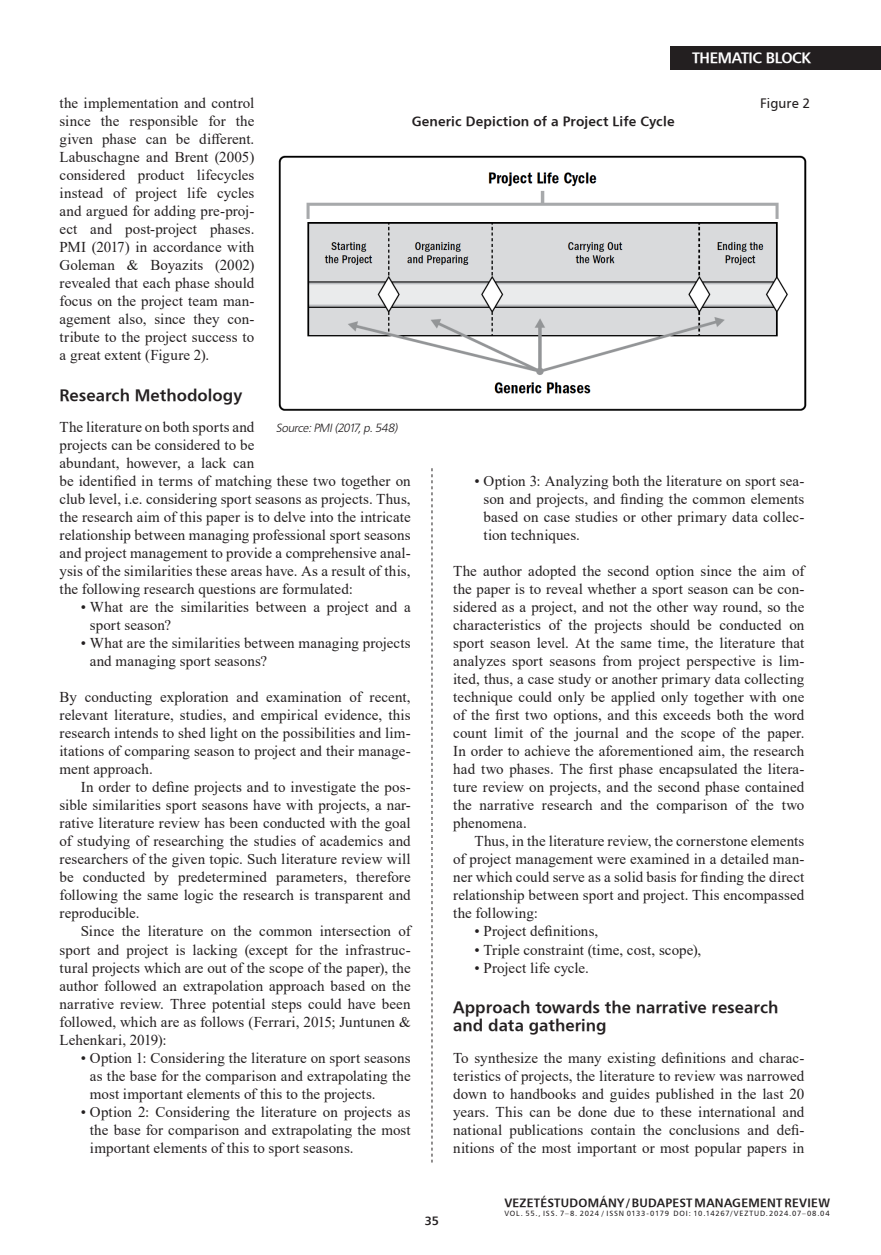
<style>
.page{position:relative;width:881px;height:1255px;background:#fff}
.page>*{position:absolute;margin:0;border:0;box-sizing:border-box;transform-origin:0 0}
.Kiemelés_I{font:16.5px/18px "H Humanist 777 BT Bold";color:#231f20}
.kenyérszöveg_tompa{font:15px/18px "Times New Roman";letter-spacing:.005em;color:#231f20;text-align:justify}
.kenyérszöveg_opcionális{font:15px/18px "Times New Roman";letter-spacing:.005em;color:#231f20;text-align:justify}
.t1{font:15px "H Humanist 777 BT Bold";letter-spacing:-.025em;color:#fff}
.Táblázat_cím{font:13.65px "H Humanist 777 BT";letter-spacing:.005em;color:#231f20}
.Táblázat_cím-2{font:13.5px "H Humanist 777 BT Bold";letter-spacing:.01em;color:#231f20}
.t2{font:12px "H Humanist 777 BT Bold";letter-spacing:.02em;color:#231f20}
.kenyérszöveg_tompa-2{font:italic 12px "Humanist 777 Lt PFL";color:#231f20}
.t3{font:7.5px "H Humanist 777 BT";letter-spacing:.1em;color:#231f20}
</style>
<div class="page">
<div style="left:670px;top:46px;width:210px;height:23px;background:#231f20"></div>
<svg style="left:431px;top:468px;width:1px;height:694px"></svg>
<img style="left:278px;top:155px;width:529px;height:256px">
<p class="t1" style="left:691px;top:49px;width:120px">THEMATIC BLOCK</p>
<p class="kenyérszöveg_tompa" style="left:60px;top:94px;width:196px">the implementation and control since the responsible for the given phase can be different.<br>Labuschagne and Brent (2005) considered product lifecycles instead of project life cycles and argued for adding pre-proj&shy;ect and post-project phases.<br>PMI (2017) in accordance with Goleman &amp; Boyazits (2002) revealed that each phase should focus on the project team man&shy;agement also, since they con&shy;tribute to the project success to a great extent (Figure 2).</p>
<p class="Kiemelés_I" style="left:60px;top:385px;width:184px">Research Methodology</p>
<p class="kenyérszöveg_tompa" style="left:60px;top:418px;width:352px;text-align:left">The literature on both sports and<br>projects can be considered to be<br>abundant, however, a lack can<br>be identified in terms of matching these two together on club level, i.e. considering sport seasons as projects. Thus, the research aim of this paper is to delve into the intricate relationship between managing professional sport seasons and project management to provide a comprehensive anal&shy;ysis of the similarities these areas have. As a result of this, the following research questions are formulated:</p>
<p class="kenyérszöveg_opcionális" style="left:90px;top:598px;width:322px;text-indent:-9px">• What are the similarities between a project and a sport season?</p>
<p class="kenyérszöveg_opcionális" style="left:90px;top:634px;width:322px;text-indent:-9px">• What are the similarities between managing projects and managing sport seasons?</p>
<p class="kenyérszöveg_tompa" style="left:60px;top:688px;width:352px">By conducting exploration and examination of recent, relevant literature, studies, and empirical evidence, this research intends to shed light on the possibilities and lim&shy;itations of comparing season to project and their manage&shy;ment approach.</p>
<p class="kenyérszöveg_opcionális" style="left:60px;top:778px;width:352px;text-indent:21px">In order to define projects and to investigate the pos&shy;sible similarities sport seasons have with projects, a nar&shy;rative literature review has been conducted with the goal of studying of researching the studies of academics and researchers of the given topic. Such literature review will be conducted by predetermined parameters, therefore following the same logic the research is transparent and reproducible.</p>
<p class="kenyérszöveg_opcionális" style="left:60px;top:922px;width:352px;text-indent:21px">Since the literature on the common intersection of sport and project is lacking (except for the infrastruc&shy;tural projects which are out of the scope of the paper), the author followed an extrapolation approach based on the narrative review. Three potential steps could have been followed, which are as follows (Ferrari, 2015; Juntunen &amp; Lehenkari, 2019):</p>
<p class="kenyérszöveg_opcionális" style="left:90px;top:1048px;width:322px;text-indent:-9px">• Option 1: Considering the literature on sport seasons as the base for the comparison and extrapolating the most important elements of this to the projects.</p>
<p class="kenyérszöveg_opcionális" style="left:90px;top:1102px;width:322px;text-indent:-9px">• Option 2: Considering the literature on projects as the base for comparison and extrapolating the most important elements of this to sport seasons.</p>
<p class="Táblázat_cím" style="left:760px;top:95px;width:52px">Figure 2</p>
<p class="Táblázat_cím-2" style="left:411px;top:113px;width:264px">Generic Depiction of a Project Life Cycle</p>
<p class="kenyérszöveg_tompa-2" style="left:275px;top:420px;width:125px">Source:PMI(2017,p.548)</p>
<p class="kenyérszöveg_opcionális" style="left:483px;top:472px;width:322px;text-indent:-9px">• Option 3: Analyzing both the literature on sport sea&shy;son and projects, and finding the common elements based on case studies or other primary data collec&shy;tion techniques.</p>
<p class="kenyérszöveg_tompa" style="left:453px;top:562px;width:352px">The author adopted the second option since the aim of the paper is to reveal whether a sport season can be con&shy;sidered as a project, and not the other way round, so the characteristics of the projects should be conducted on sport season level. At the same time, the literature that analyzes sport seasons from project perspective is lim&shy;ited, thus, a case study or another primary data collecting technique could only be applied only together with one of the first two options, and this exceeds both the word count limit of the journal and the scope of the paper.<br>In order to achieve the aforementioned aim, the research had two phases. The first phase encapsulated the litera&shy;ture review on projects, and the second phase contained the narrative research and the comparison of the two phenomena.</p>
<p class="kenyérszöveg_opcionális" style="left:453px;top:832px;width:352px;text-indent:21px">Thus, in the literature review, the cornerstone elements of project management were examined in a detailed man&shy;ner which could serve as a solid basis for finding the direct relationship between sport and project. This encompassed the following:</p>
<p class="kenyérszöveg_opcionális" style="left:474px;top:922px;width:125px">• Project definitions,</p>
<p class="kenyérszöveg_opcionális" style="left:474px;top:940px;width:228px">• Triple constraint (time, cost, scope),</p>
<p class="kenyérszöveg_opcionális" style="left:474px;top:958px;width:116px">• Project life cycle.</p>
<p class="Kiemelés_I" style="left:453px;top:997px;width:326px">Approach towards the narrative research and data gathering</p>
<p class="kenyérszöveg_tompa" style="left:453px;top:1048px;width:352px">To synthesize the many existing definitions and charac&shy;teristics of projects, the literature to review was narrowed down to handbooks and guides published in the last 20 years. This can be done due to these international and national publications contain the conclusions and defi&shy;nitions of the most important or most popular papers in</p>
<p class="t2" style="left:424px;top:1212px;width:16px">35</p>
<p class="t2" style="left:504px;top:1194px;width:327px">VEZETÉSTUDOMÁNY / BUDAPEST MANAGEMENT REVIEW</p>
<p class="t3" style="left:504px;top:1208px;width:327px">VOL. 55., ISS. 7–8. 2024 / ISSN 0133-0179 DOI: 10.14267/VEZTUD.2024.07–08.04</p>
</div>
